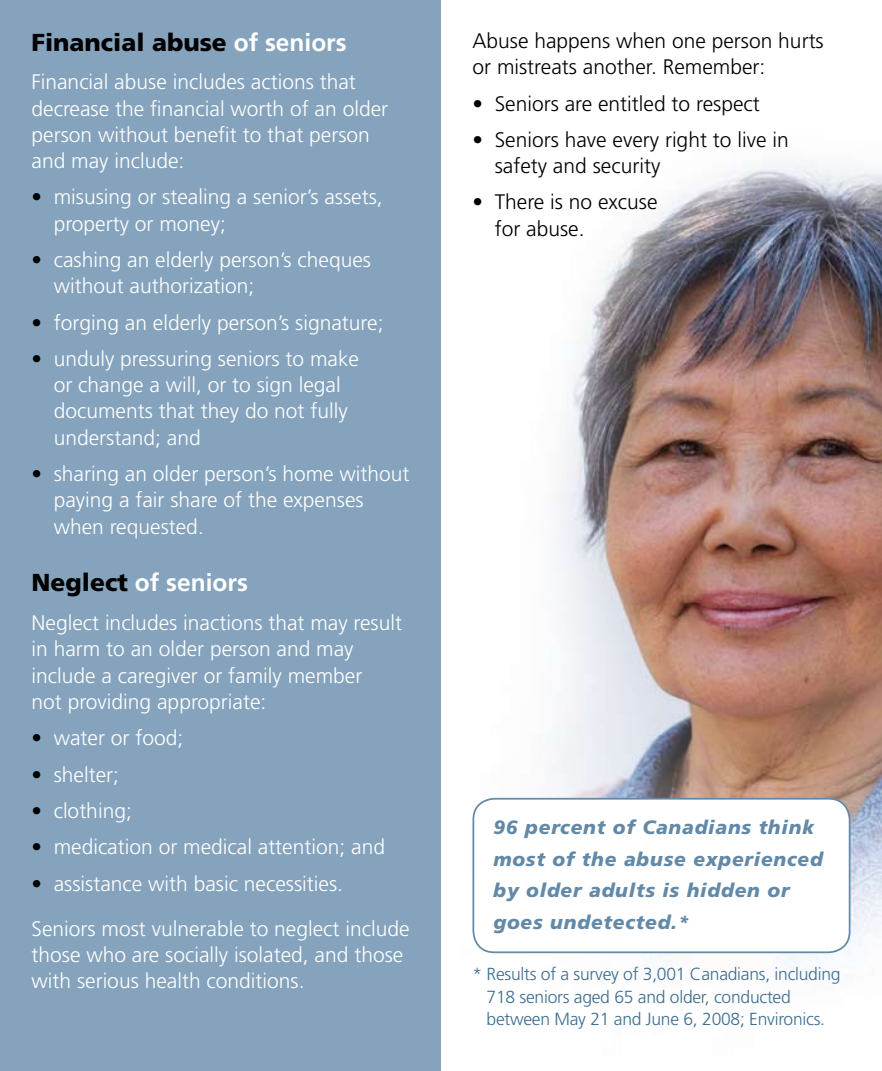
<style>
.page{position:relative;width:882px;height:1071px;background:#fff}
.page>*{position:absolute;margin:0;border:0;box-sizing:border-box;transform-origin:0 0}
.t1{font:900 24.5px "Frutiger";color:#000}
.t2{font:700 24.5px "Frutiger";color:#fff}
.t3{font:300 21px/26.2px "Frutiger";color:#fff}
.t4{font:300 21px/26.2px "Frutiger";color:#000}
.t5{font:italic 900 19.25px/31.5px "Frutiger";letter-spacing:.04em;color:#6289a7}
.t6{font:300 17.5px/22.8px "Frutiger";letter-spacing:-.015em;color:#3b6e8f}
.s1{font-weight:700;color:#fff}
.s2{color:#000}
.s3{font-weight:900;color:#000}
</style>
<div class="page">
<img style="left:475px;top:160px;width:407px;height:808px">
<div style="left:473px;top:799px;width:377px;height:153px;background:#fff;border-radius:21px"></div>
<div style="left:472px;top:798px;width:378px;height:155px;border:2px solid #6289a7;border-radius:21px"></div>
<div style="left:0;top:0;width:441px;height:1071px;background:#85a3bc"></div>
<p class="t1" style="left:32px;top:27px;width:317px">Financial abuse <span class="s1">of seniors</span></p>
<p class="t3" style="left:32px;top:69px;width:358px">Financial abuse includes actions that decrease the financial worth of an older person without benefit to that person and may include:</p>
<p class="t3" style="left:54px;top:184px;width:331px;text-indent:-22px"><span class="s2">•</span> misusing or stealing a senior’s assets, property or money;</p>
<p class="t3" style="left:54px;top:247px;width:319px;text-indent:-22px"><span class="s2">•</span> cashing an elderly person’s cheques without authorization;</p>
<p class="t3" style="left:32px;top:309px;width:354px"><span class="s2">•</span> forging an elderly person’s signature;</p>
<p class="t3" style="left:54px;top:346px;width:307px;text-indent:-22px"><span class="s2">•</span> unduly pressuring seniors to make or change a will, or to sign legal documents that they do not fully understand; and</p>
<p class="t3" style="left:54px;top:461px;width:357px;text-indent:-22px"><span class="s2">•</span> sharing an older person’s home without paying a fair share of the expenses when requested.</p>
<p class="t2" style="left:32px;top:568px;width:218px"><span class="s3">Neglect</span> of seniors</p>
<p class="t3" style="left:32px;top:610px;width:372px">Neglect includes inactions that may result in harm to an older person and may include a caregiver or family member<br>not providing appropriate:</p>
<p class="t3" style="left:32px;top:725px;width:153px"><span class="s2">•</span> water or food;</p>
<p class="t3" style="left:32px;top:761px;width:89px"><span class="s2">•</span> shelter;</p>
<p class="t3" style="left:32px;top:797px;width:102px"><span class="s2">•</span> clothing;</p>
<p class="t3" style="left:32px;top:834px;width:355px"><span class="s2">•</span> medication or medical attention; and</p>
<p class="t3" style="left:32px;top:861px;width:380px;line-height:45.1px"><span class="s2">•</span> assistance with basic necessities.<br>Seniors most vulnerable to neglect include</p>
<p class="t3" style="left:32px;top:942px;width:373px">those who are socially isolated, and those with serious health conditions.</p>
<p class="t4" style="left:472px;top:28px;width:353px">Abuse happens when one person hurts or mistreats another. Remember:</p>
<p class="t4" style="left:472px;top:90px;width:289px">• Seniors are entitled to respect</p>
<p class="t4" style="left:495px;top:126px;width:295px;text-indent:-22px">• Seniors have every right to live in safety and security</p>
<p class="t4" style="left:495px;top:189px;width:164px;text-indent:-22px">• There is no excuse for abuse.</p>
<p class="t5" style="left:493px;top:812px;width:331px">96 percent of Canadians think most of the abuse experienced by older adults is hidden or goes undetected.*</p>
<p class="t6" style="left:487px;top:962px;width:356px;text-indent:-14px">* Results of a survey of 3,001 Canadians, including<br>718 seniors aged 65 and older, conducted between May 21 and June 6, 2008; Environics.</p>
</div>
